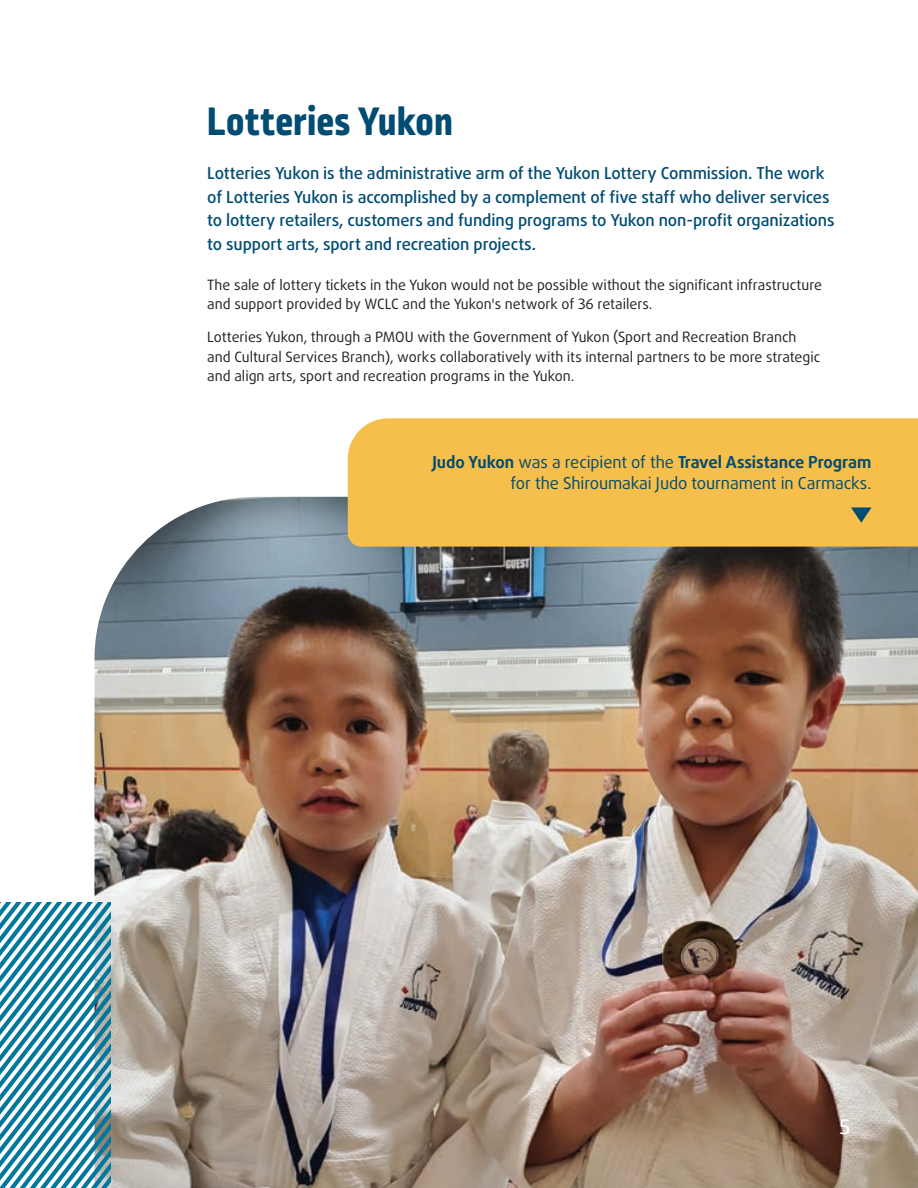
<style>
.page{position:relative;width:918px;height:1188px;background:#fff}
.page>*{position:absolute;margin:0;border:0;box-sizing:border-box;transform-origin:0 0}
.t1{font:800 42px "Ropa Mix Pro";letter-spacing:.005em;color:#004c72}
.t2{font:500 21px "Exo 2";color:#fff}
.t3{font:500 16.5px/23.7px "Daxline OT";letter-spacing:-.005em;color:#004c72}
.t4{font:16.5px/21px "Daxline OT";letter-spacing:-.005em;color:#004c72;text-align:right}
.t5{font:14.25px/19.5px "Daxline OT";color:#231f20}
.s1{font-weight:700}
</style>
<div class="page">
<img style="left:94px;top:497px;width:824px;height:691px">
<div style="left:348px;top:418px;width:570px;height:129px;background:#f6be4a"></div>
<svg style="left:0;top:903px;width:110px;height:285px"></svg>
<svg style="left:851px;top:507px;width:21px;height:16px"></svg>
<h1 class="t1" style="left:207px;top:97px;width:247px">Lotteries Yukon</h1>
<p class="t3" style="left:207px;top:161px;width:629px">Lotteries Yukon is the administrative arm of the Yukon Lottery Commission. The work of Lotteries Yukon is accomplished by a complement of five staff who deliver services to lottery retailers, customers and funding programs to Yukon non-profit organizations to support arts, sport and recreation projects.</p>
<p class="t5" style="left:207px;top:275px;width:616px">The sale of lottery tickets in the Yukon would not be possible without the significant infrastructure and support provided by WCLC and the Yukon's network of 36 retailers.</p>
<p class="t5" style="left:207px;top:327px;width:615px">Lotteries Yukon, through a PMOU with the Government of Yukon (Sport and Recreation Branch and Cultural Services Branch), works collaboratively with its internal partners to be more strategic and align arts, sport and recreation programs in the Yukon.</p>
<p class="t4" style="left:432px;top:452px;width:441px"><span class="s1">Judo Yukon</span> was a recipient of the <span class="s1">Travel Assistance Program </span>for the Shiroumakai Judo tournament in Carmacks.</p>
<h2 class="t2" style="left:839px;top:1114px;width:13px">5</h2>
</div>
